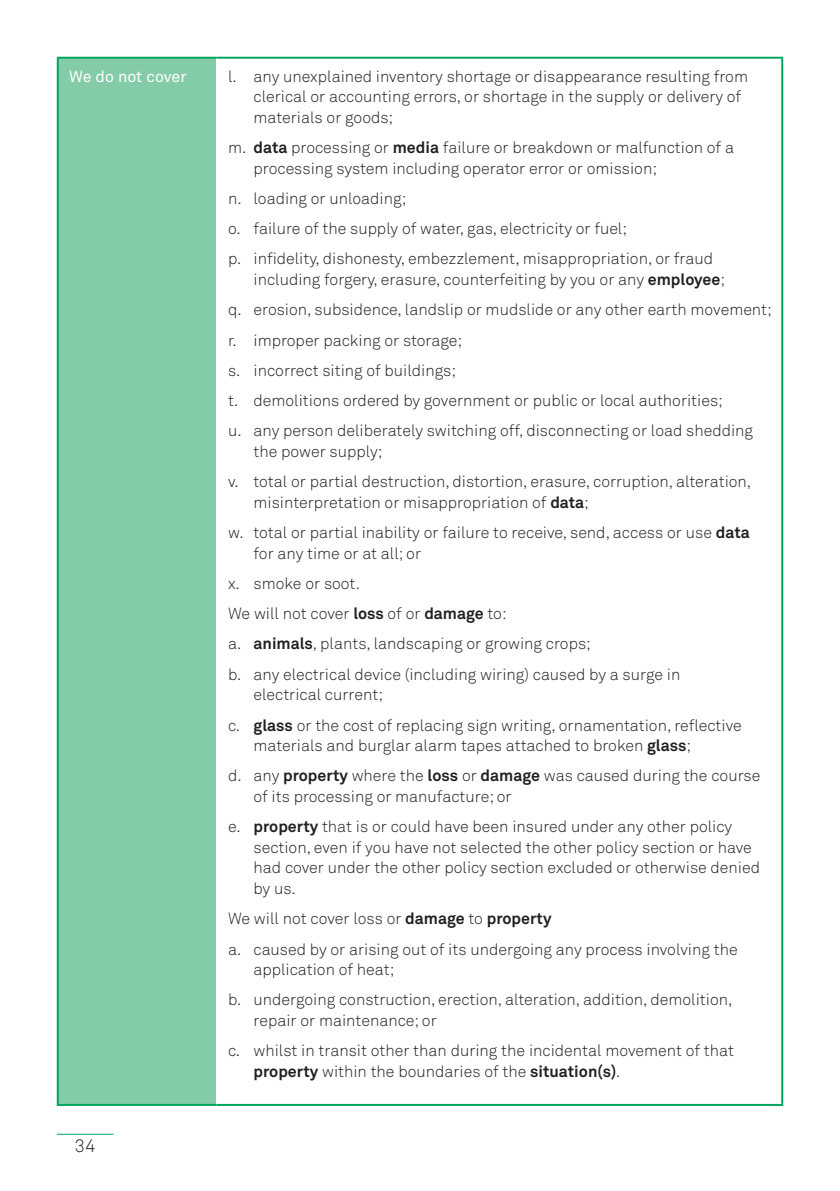
<style>
.page{position:relative;width:840px;height:1191px;background:#fff}
.page>*{position:absolute;margin:0;border:0;box-sizing:border-box;transform-origin:0 0}
.t1{font:300 18px "Akkurat Std";color:#231f20}
.t2{font:300 16px/30.2px "Akkurat Std";color:#231f20}
.t3{font:16px "Akkurat Std";color:#fff}
.s1{font-weight:700}
</style>
<div class="page">
<div style="left:58px;top:58px;width:158px;height:1047px;background:#84cba7"></div>
<hr style="left:57px;top:1104px;width:159px;height:2px;background:#00a65f">
<hr style="left:216px;top:1104px;width:566px;height:2px;background:#00a65f">
<hr style="left:57px;top:59px;width:2px;height:1045px;background:#00a65f">
<hr style="left:780px;top:59px;width:2px;height:1045px;background:#00a65f">
<hr style="left:57px;top:57px;width:159px;height:2px;background:#00a65f">
<hr style="left:216px;top:57px;width:566px;height:2px;background:#00a65f">
<hr style="left:57px;top:1133px;width:56px;height:1px;background:#00a65f">
<p class="t3" style="left:69px;top:67px;width:119px">We do not cover</p>
<p class="t2" style="left:253px;top:66px;width:495px;line-height:20.6px;text-indent:-26px">l. any unexplained inventory shortage or disappearance resulting from clerical or accounting errors, or shortage in the supply or delivery of materials or goods;</p>
<p class="t2" style="left:253px;top:137px;width:481px;line-height:20.6px;text-indent:-26px">m. <span class="s1">data</span> processing or <span class="s1">media</span> failure or breakdown or malfunction of a processing system including operator error or omission;</p>
<p class="t2" style="left:228px;top:183px;width:486px">n. loading or unloading;<br>o. failure of the supply of water, gas, electricity or fuel;<br>p. infidelity, dishonesty, embezzlement, misappropriation, or fraud</p>
<p class="t2" style="left:228px;top:264px;width:545px;text-indent:26px">including forgery, erasure, counterfeiting by you or any <span class="s1">employee</span>;<br>q. erosion, subsidence, landslip or mudslide or any other earth movement; r. improper packing or storage;<br>s. incorrect siting of buildings;<br>t. demolitions ordered by government or public or local authorities;<br>u. any person deliberately switching off, disconnecting or load shedding</p>
<p class="t2" style="left:228px;top:436px;width:524px;text-indent:26px">the power supply;<br>v. total or partial destruction, distortion, erasure, corruption, alteration,</p>
<p class="t2" style="left:228px;top:487px;width:523px;text-indent:26px">misinterpretation or misappropriation of <span class="s1">data</span>;<br>w. total or partial inability or failure to receive, send, access or use <span class="s1">data</span></p>
<p class="t2" style="left:228px;top:538px;width:453px;text-indent:26px">for any time or at all; or<br>x. smoke or soot.<br>We will not cover <span class="s1">loss</span> of or <span class="s1">damage</span> to:<br>a. <span class="s1">animals</span>, plants, landscaping or growing crops;<br>b. any electrical device (including wiring) caused by a surge in</p>
<p class="t2" style="left:228px;top:679px;width:515px;text-indent:26px">electrical current;<br>c. <span class="s1">glass</span> or the cost of replacing sign writing, ornamentation, reflective</p>
<p class="t2" style="left:228px;top:730px;width:533px;text-indent:26px">materials and burglar alarm tapes attached to broken <span class="s1">glass</span>;<br>d. any <span class="s1">property</span> where the <span class="s1">loss</span> or <span class="s1">damage</span> was caused during the course</p>
<p class="t2" style="left:228px;top:781px;width:505px;text-indent:26px">of its processing or manufacture; or<br>e. <span class="s1">property</span> that is or could have been insured under any other policy</p>
<p class="t2" style="left:253px;top:837px;width:507px;line-height:20.6px">section, even if you have not selected the other policy section or have had cover under the other policy section excluded or otherwise denied by us.</p>
<p class="t2" style="left:228px;top:903px;width:511px">We will not cover loss or <span class="s1">damage</span> to <span class="s1">property<br></span>a. caused by or arising out of its undergoing any process involving the</p>
<p class="t2" style="left:228px;top:954px;width:505px;text-indent:26px">application of heat;<br>b. undergoing construction, erection, alteration, addition, demolition,</p>
<p class="t2" style="left:228px;top:1005px;width:507px;text-indent:26px">repair or maintenance; or<br>c. whilst in transit other than during the incidental movement of that</p>
<p class="t2" style="left:253px;top:1056px;width:368px"><span class="s1">property</span> within the boundaries of the <span class="s1">situation(s)</span>.</p>
<p class="t1" style="left:75px;top:1135px;width:22px">34</p>
</div>
